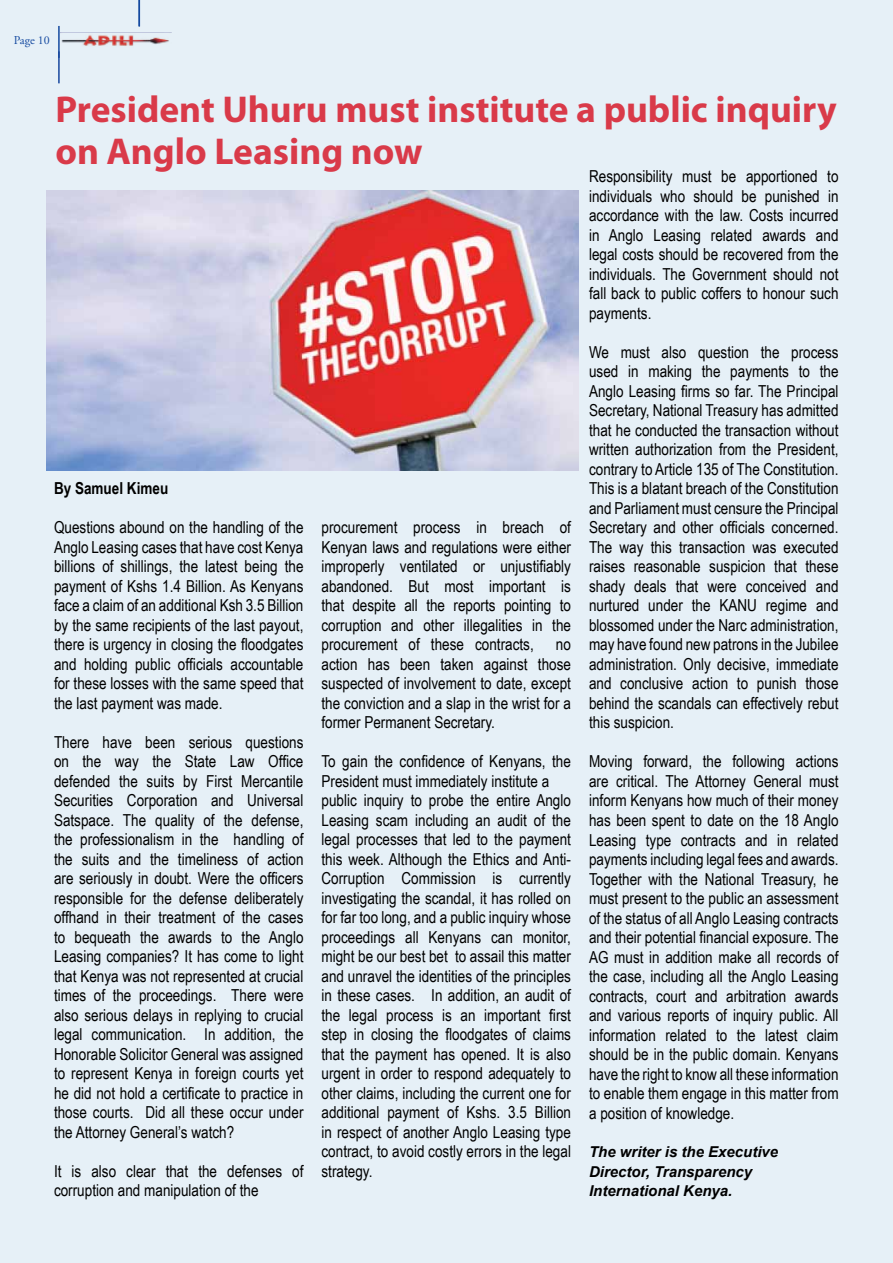
<style>
.page{position:relative;width:893px;height:1263px;background:#fff}
.page>*{position:absolute;margin:0;border:0;box-sizing:border-box;transform-origin:0 0}
.t1{font:700 37.5px/42px "Myriad Pro";color:#d93a49}
.t2{font:16.5px/19.5px "Arial Narrow";color:#000;text-align:justify}
.t3{font:700 16.5px "Arial Narrow";color:#000}
.t4{font:italic 700 15px/19.5px "Arial";color:#000}
.t5{font:12px "Adobe Garamond Pro";color:#17479e}
</style>
<div class="page">
<div style="left:0;top:1px;width:893px;height:1262px;background:#e6f0f7"></div>
<hr style="left:58px;top:51px;width:2px;height:32px;background:#17479e">
<img style="left:46px;top:190px;width:533px;height:281px">
<p class="t5" style="left:14px;top:33px;width:38px">Page 10</p>
<h1 class="t1" style="left:55px;top:87px;width:783px">President Uhuru must institute a public inquiry on Anglo Leasing now</h1>
<p class="t2" style="left:589px;top:166px;width:251px">Responsibility must be apportioned to individuals who should be punished in accordance with the law. Costs incurred in Anglo Leasing related awards and legal costs should be recovered from the individuals. The Government should not fall back to public coffers to honour such payments.</p>
<p class="t2" style="left:589px;top:342px;width:251px">We must also question the process used in making the payments to the Anglo Leasing firms so far. The Principal Secretary, National Treasury has admitted that he conducted the transaction without written authorization from the President, contrary to Article 135 of The Constitution.<br>This is a blatant breach of the Constitution and Parliament must censure the Principal Secretary and other officials concerned.<br>The way this transaction was executed raises reasonable suspicion that these shady deals that were conceived and nurtured under the KANU regime and blossomed under the Narc administration, may have found new patrons in the Jubilee administration. Only decisive, immediate and conclusive action to punish those behind the scandals can effectively rebut this suspicion.</p>
<p class="t2" style="left:589px;top:751px;width:251px">Moving forward, the following actions are critical. The Attorney General must inform Kenyans how much of their money has been spent to date on the 18 Anglo Leasing type contracts and in related payments including legal fees and awards.<br>Together with the National Treasury, he must present to the public an assessment of the status of all Anglo Leasing contracts and their potential financial exposure. The AG must in addition make all records of the case, including all the Anglo Leasing contracts, court and arbitration awards and various reports of inquiry public. All information related to the latest claim should be in the public domain. Kenyans have the right to know all these information to enable them engage in this matter from a position of knowledge.</p>
<p class="t4" style="left:589px;top:1143px;width:191px">The writer is the Executive<br>Director, Transparency<br>International Kenya.</p>
<p class="t3" style="left:54px;top:476px;width:116px">By Samuel Kimeu</p>
<p class="t2" style="left:54px;top:517px;width:251px">Questions abound on the handling of the Anglo Leasing cases that have cost Kenya billions of shillings, the latest being the payment of Kshs 1.4 Billion. As Kenyans face a claim of an additional Ksh 3.5 Billion by the same recipients of the last payout, there is urgency in closing the floodgates and holding public officials accountable for these losses with the same speed that the last payment was made.</p>
<p class="t2" style="left:54px;top:731px;width:251px">There have been serious questions on the way the State Law Office defended the suits by First Mercantile Securities Corporation and Universal Satspace. The quality of the defense, the professionalism in the handling of the suits and the timeliness of action are seriously in doubt. Were the officers responsible for the defense deliberately offhand in their treatment of the cases to bequeath the awards to the Anglo Leasing companies? It has come to light that Kenya was not represented at crucial times of the proceedings. There were also serious delays in replying to crucial legal communication. In addition, the Honorable Solicitor General was assigned to represent Kenya in foreign courts yet he did not hold a certificate to practice in those courts. Did all these occur under the Attorney General’s watch?</p>
<p class="t2" style="left:54px;top:1161px;width:251px">It is also clear that the defenses of corruption and manipulation of the</p>
<p class="t2" style="left:321px;top:517px;width:251px">procurement process in breach of Kenyan laws and regulations were either improperly ventilated or unjustifiably abandoned. But most important is that despite all the reports pointing to corruption and other illegalities in the procurement of these contracts,</p>
<p class="t2" style="left:321px;top:634px;width:251px;text-indent:234px">no action has been taken against those suspected of involvement to date, except the conviction and a slap in the wrist for a former Permanent Secretary.</p>
<p class="t2" style="left:321px;top:751px;width:251px;text-align:left">To gain the confidence of Kenyans, the President must immediately institute a public inquiry to probe the entire Anglo Leasing scam including an audit of the legal processes that led to the payment this week. Although the Ethics and Anti-Corruption Commission is currently investigating the scandal, it has rolled on for far too long, and a public inquiry whose proceedings all Kenyans can monitor, might be our best bet to assail this matter and unravel the identities of the principles in these cases. In addition, an audit of the legal process is an important first step in closing the floodgates of claims that the payment has opened. It is also urgent in order to respond adequately to other claims, including the current one for additional payment of Kshs. 3.5 Billion in respect of another Anglo Leasing type contract, to avoid costly errors in the legal strategy.</p>
</div>
